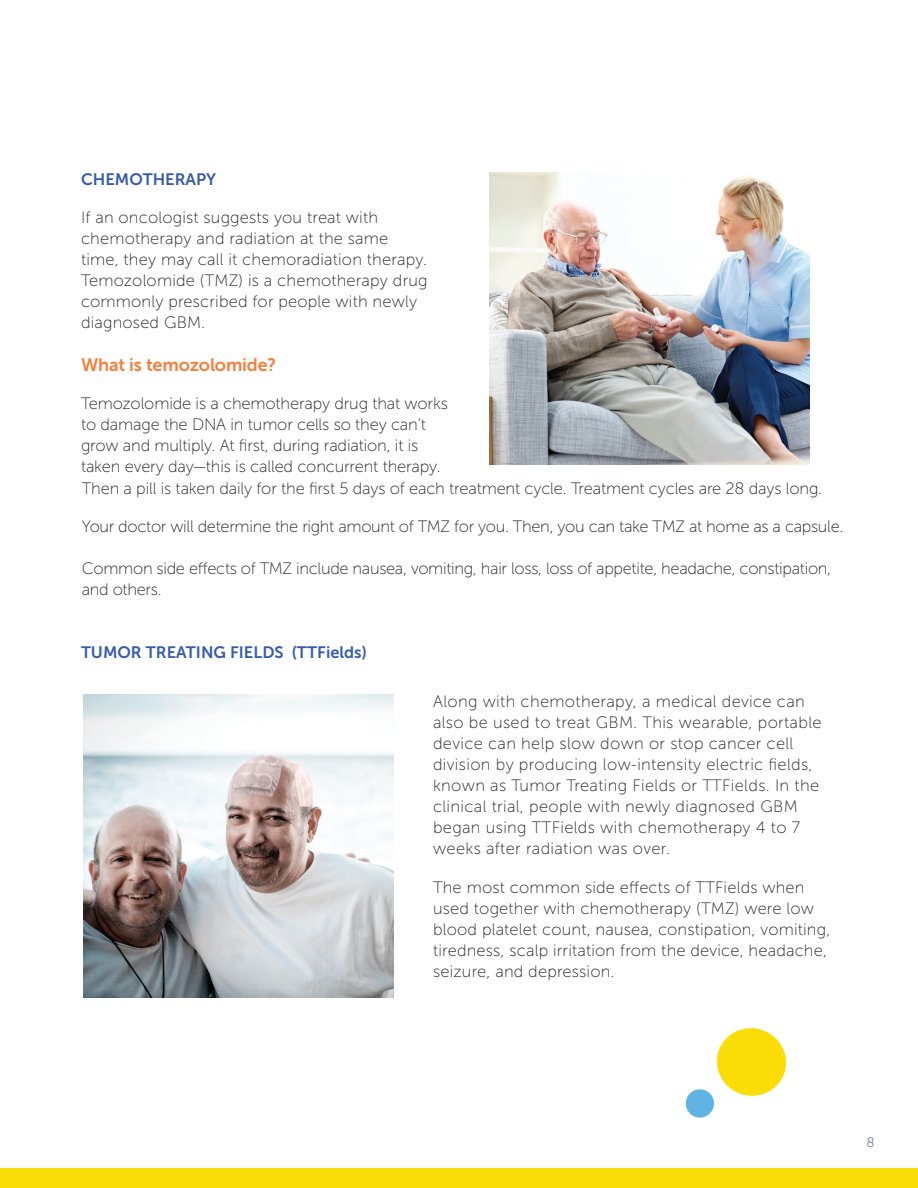
<style>
.page{position:relative;width:918px;height:1188px;background:#fff}
.page>*{position:absolute;margin:0;border:0;box-sizing:border-box;transform-origin:0 0}
.body_copy{font:18px "Museo Sans 700";letter-spacing:-.01em;color:#f4803b}
.body_copy-2{font:16.5px/21px "Museo Sans 100";letter-spacing:.01em;color:#262626}
.body_copy-3{font:16.5px/21px "Museo Sans 100";letter-spacing:-.01em;color:#262626}
.body_copy-4{font:16.5px/21px "Museo Sans 100";letter-spacing:-.02em;color:#262626}
.sub{font:16.5px "Museo Sans 700";color:#385caa}
.t1{font:13.5px "Museo Sans 100";color:#394f7c}
</style>
<div class="page">
<img style="left:489px;top:172px;width:321px;height:292px">
<img style="left:83px;top:695px;width:311px;height:302px">
<svg style="left:685px;top:1028px;width:102px;height:90px"></svg>
<div style="left:0;top:1168px;width:918px;height:20px;background:#fadd06"></div>
<p class="sub" style="left:81px;top:170px;width:137px">CHEMOTHERAPY</p>
<p class="body_copy-2" style="left:81px;top:207px;width:348px">If an oncologist suggests you treat with chemotherapy and radiation at the same time, they may call it chemoradiation therapy.<br>Temozolomide (TMZ) is a chemotherapy drug commonly prescribed for people with newly diagnosed GBM.</p>
<p class="body_copy" style="left:81px;top:354px;width:197px">What is temozolomide?</p>
<p class="body_copy-3" style="left:81px;top:393px;width:369px">Temozolomide is a chemotherapy drug that works to damage the DNA in tumor cells so they can’t grow and multiply. At first, during radiation, it is taken every day—this is called concurrent therapy.</p>
<p class="body_copy-3" style="left:82px;top:478px;width:742px">Then a pill is taken daily for the first 5 days of each treatment cycle. Treatment cycles are 28 days long.</p>
<p class="body_copy-4" style="left:82px;top:516px;width:763px">Your doctor will determine the right amount of TMZ for you. Then, you can take TMZ at home as a capsule.</p>
<p class="body_copy-4" style="left:82px;top:558px;width:751px">Common side effects of TMZ include nausea, vomiting, hair loss, loss of appetite, headache, constipation, and others.</p>
<p class="sub" style="left:81px;top:643px;width:287px">TUMOR TREATING FIELDS (TTFields)</p>
<p class="body_copy-2" style="left:433px;top:691px;width:390px">Along with chemotherapy, a medical device can also be used to treat GBM. This wearable, portable device can help slow down or stop cancer cell division by producing low-intensity electric fields, known as Tumor Treating Fields or TTFields. In the clinical trial, people with newly diagnosed GBM began using TTFields with chemotherapy 4 to 7 weeks after radiation was over.</p>
<p class="body_copy-2" style="left:433px;top:877px;width:399px">The most common side effects of TTFields when used together with chemotherapy (TMZ) were low blood platelet count, nausea, constipation, vomiting, tiredness, scalp irritation from the device, headache, seizure, and depression.</p>
<p class="t1" style="left:866px;top:1135px;width:10px">8</p>
</div>
